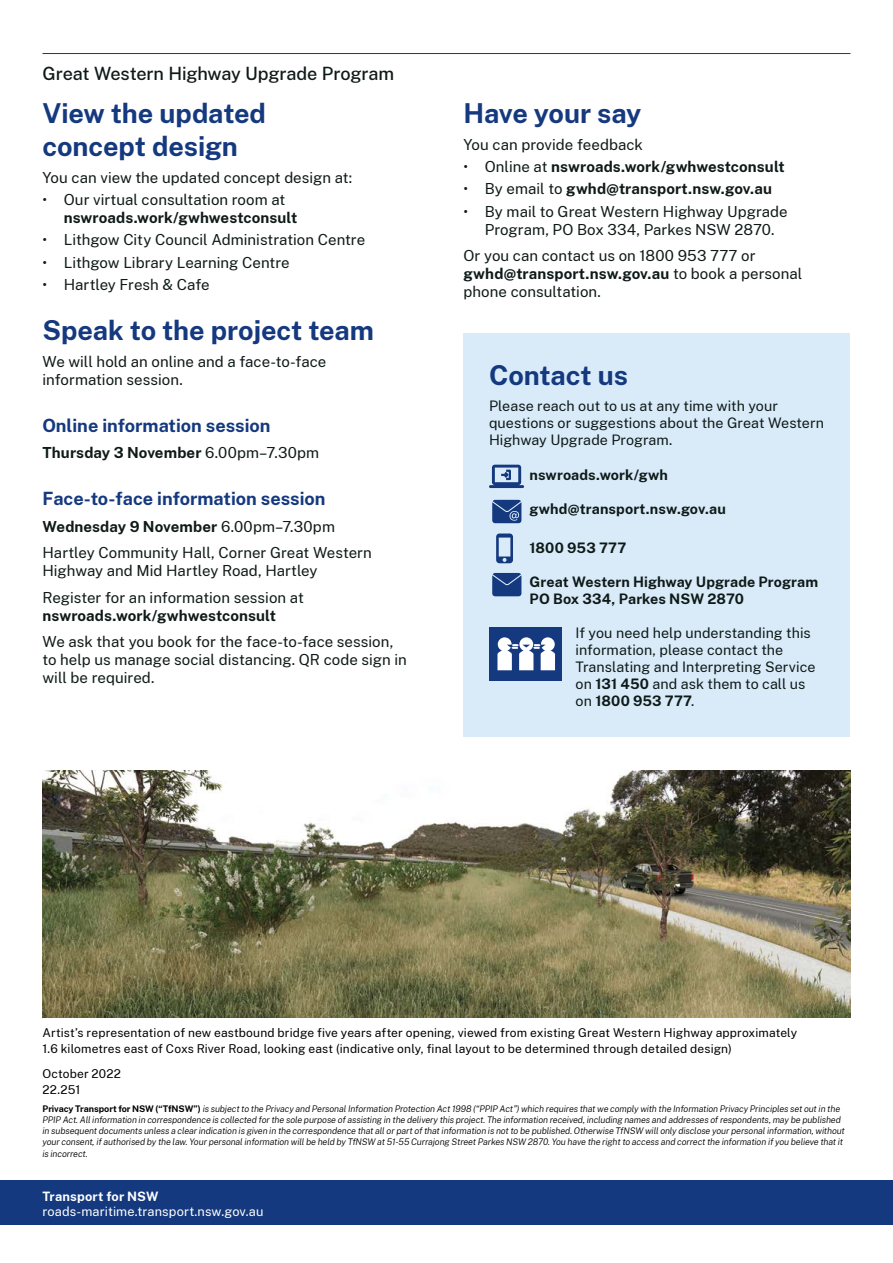
<style>
.page{position:relative;width:893px;height:1263px;background:#fff}
.page>*{position:absolute;margin:0;border:0;box-sizing:border-box;transform-origin:0 0}
._01_Heading_2{font:700 27px/33px "Public Sans NSW";letter-spacing:-.005em;color:#15397f}
._03_Contact_Head{font:700 27px "Public Sans NSW";letter-spacing:-.005em;color:#15397f}
._01_Heading_3{font:700 18px "Public Sans NSW";color:#15397f}
.t1{font:500 18px "Public Sans NSW";letter-spacing:-.01em;color:#0f1a18}
._02_Body{font:15px/18px "Public Sans NSW";color:#0f1a18}
._02_Body-2{font:700 15px "Public Sans NSW";letter-spacing:.005em;color:#0f1a18}
._02_BodyB4{font:15px "Public Sans NSW";letter-spacing:.005em;color:#0f1a18}
._03_Contact_Body{font:14.25px/17.1px "Public Sans NSW";letter-spacing:.005em;color:#0f1a18}
._03_Contact_Body-2{font:700 14.25px/17.1px "Public Sans NSW";letter-spacing:.005em;color:#0f1a18}
.t2{font:12.75px "Public Sans NSW";letter-spacing:.01em;color:#fff}
.t3{font:700 12.75px "Public Sans NSW";letter-spacing:.015em;color:#fff}
._03_PublicationDate{font:12px/15.8px "Public Sans NSW";letter-spacing:.01em;color:#000}
._04_Disclaimer{font:italic 300 9px/11.2px "Public Sans NSW";letter-spacing:-.01em;color:#000}
.s1{font-weight:700}
.s2{font-weight:400}
.s3{font-weight:700;font-style:normal}
</style>
<div class="page">
<hr style="left:43px;top:53px;width:807px;height:1px;background:#15397f">
<div style="left:0;top:1180px;width:893px;height:45px;background:#15397f"></div>
<img style="left:43px;top:771px;width:807px;height:246px">
<div style="left:463px;top:334px;width:387px;height:403px;background:#d9ebf9"></div>
<svg style="left:489px;top:465px;width:35px;height:23px"></svg>
<svg style="left:492px;top:500px;width:29px;height:23px"></svg>
<svg style="left:496px;top:533px;width:17px;height:30px"></svg>
<svg style="left:492px;top:573px;width:29px;height:23px"></svg>
<div style="left:489px;top:627px;width:72px;height:53px;background:#15397f"></div>
<svg style="left:497px;top:637px;width:58px;height:33px"></svg>
<h2 class="t1" style="left:43px;top:60px;width:353px">Great Western Highway Upgrade Program</h2>
<h2 class="_01_Heading_2" style="left:43px;top:95px;width:225px">View the updated concept design</h2>
<p class="_02_BodyB4" style="left:43px;top:166px;width:311px">You can view the updated concept design at:</p>
<p class="_02_Body" style="left:64px;top:190px;width:235px;text-indent:-21px">• Our virtual consultation room at <span class="s1">nswroads.work/gwhwestconsult</span></p>
<p class="_02_Body" style="left:43px;top:230px;width:324px">• Lithgow City Council Administration Centre</p>
<p class="_02_Body" style="left:43px;top:252px;width:249px">• Lithgow Library Learning Centre</p>
<p class="_02_Body" style="left:43px;top:274px;width:169px">• Hartley Fresh &amp; Cafe</p>
<h2 class="_01_Heading_2" style="left:43px;top:312px;width:333px">Speak to the project team</h2>
<p class="_02_Body" style="left:43px;top:351px;width:285px">We will hold an online and a face-to-face information session.</p>
<h3 class="_01_Heading_3" style="left:43px;top:411px;width:230px">Online information session</h3>
<p class="_02_Body-2" style="left:43px;top:441px;width:278px">Thursday 3 November <span class="s2">6.00pm–7.30pm</span></p>
<h3 class="_01_Heading_3" style="left:43px;top:485px;width:284px">Face-to-face information session</h3>
<p class="_02_Body-2" style="left:43px;top:515px;width:294px">Wednesday 9 November <span class="s2">6.00pm–7.30pm</span></p>
<p class="_02_Body" style="left:43px;top:543px;width:331px">Hartley Community Hall, Corner Great Western<br>Highway and Mid Hartley Road, Hartley</p>
<p class="_02_Body" style="left:43px;top:587px;width:263px">Register for an information session at <span class="s1">nswroads.work/gwhwestconsult</span></p>
<p class="_02_Body" style="left:43px;top:632px;width:366px">We ask that you book for the face-to-face session, to help us manage social distancing. QR code sign in will be required.</p>
<h2 class="_01_Heading_2" style="left:463px;top:95px;width:179px">Have your say</h2>
<p class="_02_BodyB4" style="left:463px;top:133px;width:181px">You can provide feedback</p>
<p class="_02_Body-2" style="left:463px;top:155px;width:323px"><span class="s2">• Online at</span> nswroads.work/gwhwestconsult</p>
<p class="_02_Body-2" style="left:463px;top:178px;width:310px"><span class="s2">• By email to</span> gwhd@transport.nsw.gov.au</p>
<p class="_02_Body" style="left:463px;top:201px;width:326px;text-align:center">• By mail to Great Western Highway Upgrade<br>Program, PO Box 334, Parkes NSW 2870.</p>
<p class="_02_Body" style="left:463px;top:246px;width:340px">Or you can contact us on 1800 953 777 or <span class="s1">gwhd@transport.nsw.gov.au</span> to book a personal phone consultation.</p>
<p class="_03_Contact_Head" style="left:489px;top:355px;width:140px">Contact us</p>
<p class="_03_Contact_Body" style="left:489px;top:396px;width:336px">Please reach out to us at any time with your questions or suggestions about the Great Western<br>Highway Upgrade Program.</p>
<p class="_03_Contact_Body-2" style="left:529px;top:465px;width:140px">nswroads.work/gwh</p>
<p class="_03_Contact_Body-2" style="left:529px;top:499px;width:198px">gwhd@transport.nsw.gov.au</p>
<p class="_03_Contact_Body-2" style="left:529px;top:538px;width:98px">1800 953 777</p>
<p class="_03_Contact_Body-2" style="left:529px;top:572px;width:290px">Great Western Highway Upgrade Program<br>PO Box 334, Parkes NSW 2870</p>
<p class="_03_Contact_Body" style="left:576px;top:623px;width:242px">If you need help understanding this information, please contact the<br>Translating and Interpreting Service on <span class="s1">131 450</span> and ask them to call us on <span class="s1">1800 953 777</span>.</p>
<p class="_03_PublicationDate" style="left:43px;top:1024px;width:756px">Artist’s representation of new eastbound bridge five years after opening, viewed from existing Great Western Highway approximately<br>1.6 kilometres east of Coxs River Road, looking east (indicative only, final layout to be determined through detailed design)</p>
<p class="_03_PublicationDate" style="left:43px;top:1065px;width:80px">October 2022<br>22.251</p>
<p class="_04_Disclaimer" style="left:43px;top:1102px;width:804px"><span class="s3">Privacy Transport for NSW (“TfNSW”)</span> is subject to the Privacy and Personal Information Protection Act 1998 (“PPIP Act”) which requires that we comply with the Information Privacy Principles set out in the PPIP Act. All information in correspondence is collected for the sole purpose of assisting in the delivery this project. The information received, including names and addresses of respondents, may be published in subsequent documents unless a clear indication is given in the correspondence that all or part of that information is not to be published. Otherwise TfNSW will only disclose your personal information, without your consent, if authorised by the law. Your personal information will be held by TfNSW at 51-55 Currajong Street Parkes NSW 2870. You have the right to access and correct the information if you believe that it is incorrect.</p>
<h3 class="t3" style="left:43px;top:1187px;width:117px">Transport for NSW</h3>
<h3 class="t2" style="left:43px;top:1202px;width:222px">roads-maritime.transport.nsw.gov.au</h3>
</div>
